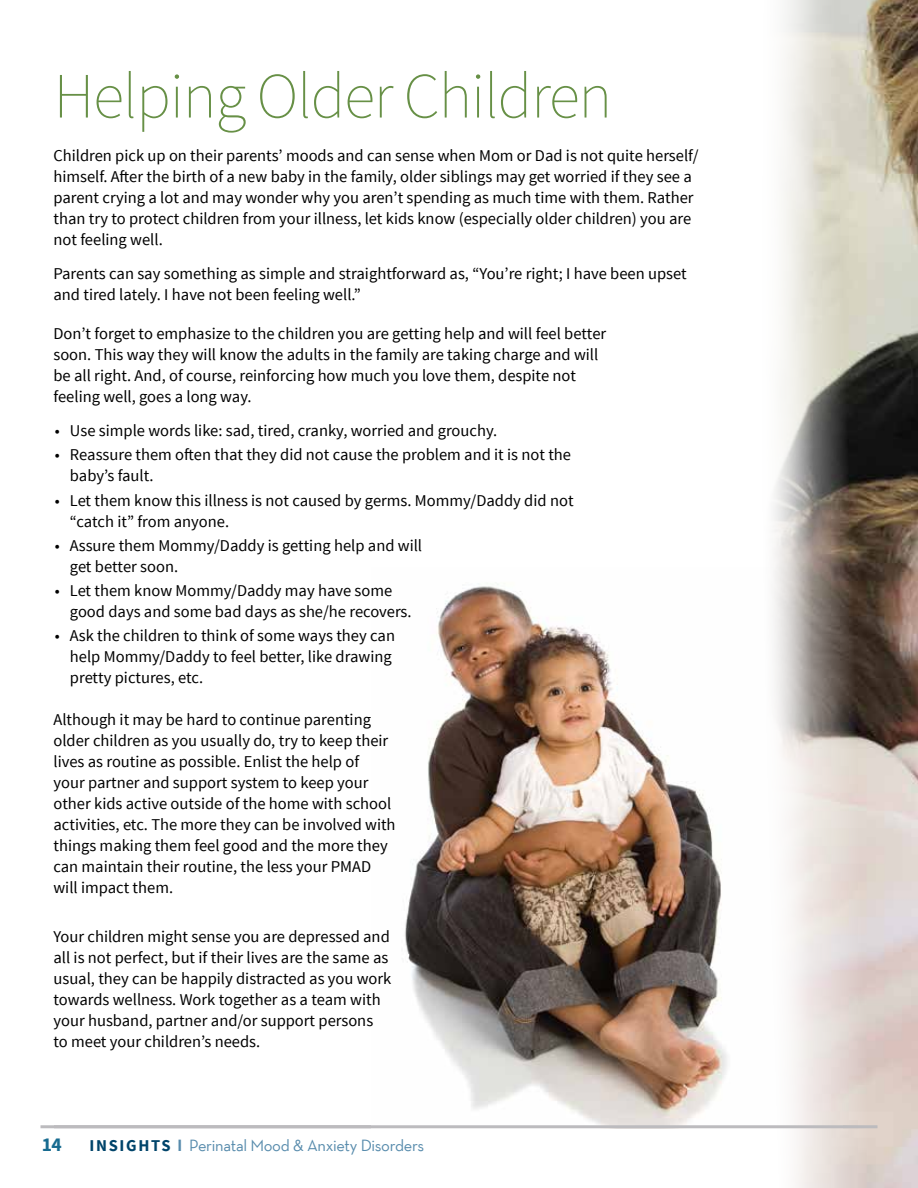
<style>
.page{position:relative;width:918px;height:1188px;background:#fff}
.page>*{position:absolute;margin:0;border:0;box-sizing:border-box;transform-origin:0 0}
.t1{font:200 64.5px "Source Sans Pro";letter-spacing:-.02em;color:#679046}
.t2{font:700 19.5px "Source Sans Pro";color:#176b90}
.t3{font:16.5px/21px "Source Sans Pro";color:#000}
.t4{font:16.5px "Neutra Text";letter-spacing:-.02em;color:#578bac}
.s1{font-family:"Source Sans Pro";font-weight:700;color:#00446a}
.s2{font-weight:700}
</style>
<div class="page">
<img style="left:405px;top:584px;width:322px;height:541px">
<img style="left:762px;top:0;width:156px;height:1188px">
<hr style="left:54px;top:1125px;width:824px;height:3px;background:#bcbbbe">
<h1 class="t1" style="left:53px;top:70px;width:560px">Helping Older Children</h1>
<p class="t3" style="left:53px;top:145px;width:647px">Children pick up on their parents’ moods and can sense when Mom or Dad is not quite herself/ himself. After the birth of a new baby in the family, older siblings may get worried if they see a parent crying a lot and may wonder why you aren’t spending as much time with them. Rather than try to protect children from your illness, let kids know (especially older children) you are not feeling well.</p>
<p class="t3" style="left:53px;top:264px;width:635px">Parents can say something as simple and straightforward as, “You’re right; I have been upset and tired lately. I have not been feeling well.”</p>
<p class="t3" style="left:53px;top:323px;width:554px">Don’t forget to emphasize to the children you are getting help and will feel better soon. This way they will know the adults in the family are taking charge and will be all right. And, of course, reinforcing how much you love them, despite not feeling well, goes a long way.</p>
<p class="t3" style="left:55px;top:420px;width:444px">• Use simple words like: sad, tired, cranky, worried and grouchy.</p>
<p class="t3" style="left:70px;top:445px;width:503px;text-indent:-15px">• Reassure them often that they did not cause the problem and it is not the baby’s fault.</p>
<p class="t3" style="left:70px;top:490px;width:505px;text-indent:-15px">• Let them know this illness is not caused by germs. Mommy/Daddy did not “catch it” from anyone.</p>
<p class="t3" style="left:70px;top:535px;width:354px;text-indent:-15px">• Assure them Mommy/Daddy is getting help and will get better soon.</p>
<p class="t3" style="left:70px;top:580px;width:343px;text-indent:-15px">• Let them know Mommy/Daddy may have some good days and some bad days as she/he recovers.</p>
<p class="t3" style="left:70px;top:626px;width:327px;text-indent:-15px">• Ask the children to think of some ways they can help Mommy/Daddy to feel better, like drawing pretty pictures, etc.</p>
<p class="t3" style="left:53px;top:710px;width:344px">Although it may be hard to continue parenting older children as you usually do, try to keep their lives as routine as possible. Enlist the help of<br>your partner and support system to keep your other kids active outside of the home with school activities, etc. The more they can be involved with things making them feel good and the more they can maintain their routine, the less your PMAD will impact them.</p>
<p class="t3" style="left:53px;top:927px;width:339px">Your children might sense you are depressed and all is not perfect, but if their lives are the same as usual, they can be happily distracted as you work towards wellness. Work together as a team with your husband, partner and/or support persons to meet your children’s needs.</p>
<p class="t2" style="left:42px;top:1137px;width:22px">14</p>
<p class="t4" style="left:90px;top:1139px;width:336px"><span class="s1">INSIGHTS</span> <span class="s2">I</span> Perinatal Mood &amp; Anxiety Disorders</p>
</div>
